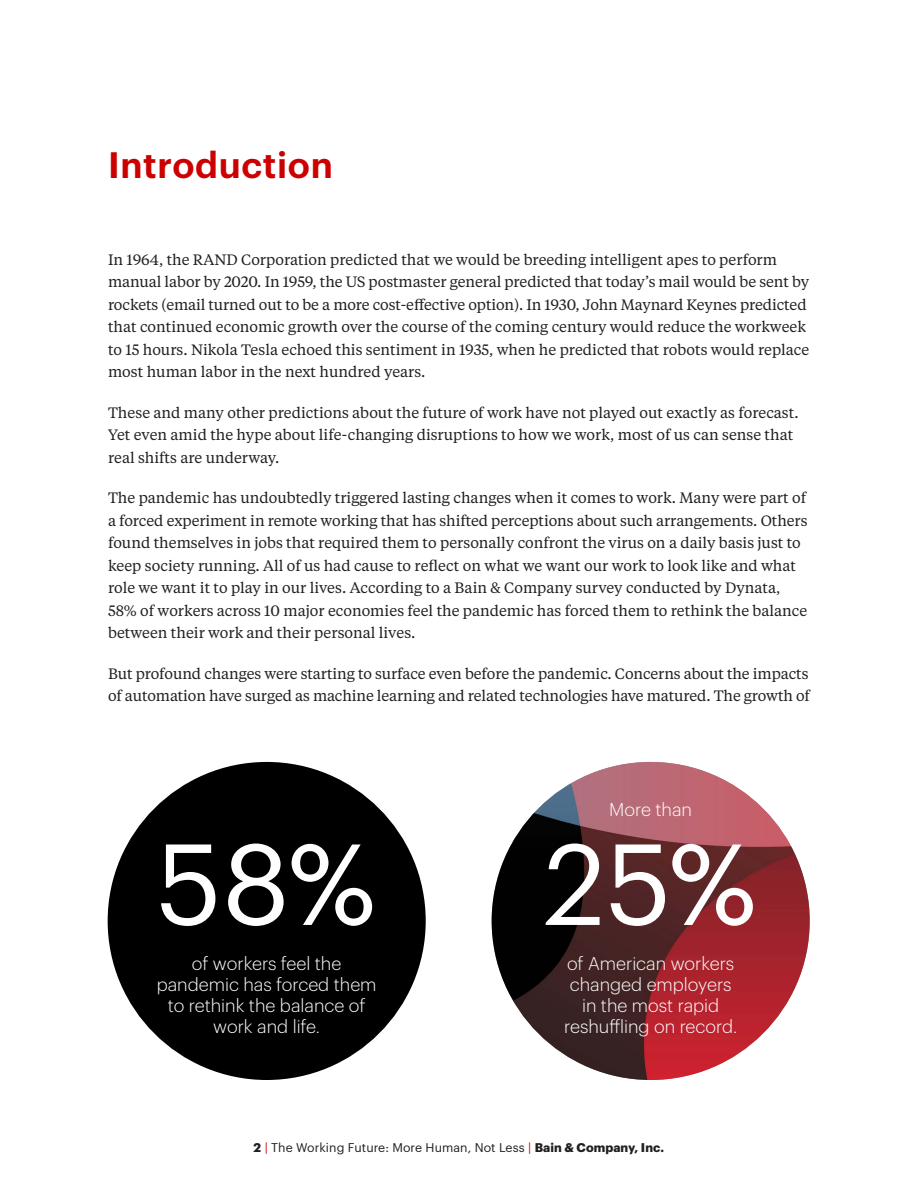
<style>
.page{position:relative;width:918px;height:1188px;background:#fff}
.page>*{position:absolute;margin:0;border:0;box-sizing:border-box;transform-origin:0 0}
.Large_stat-circle{font:112.5px "Graphik";color:#fff}
.Large_Section_Title{font:600 36px "Graphik";letter-spacing:.02em;color:#c00}
.Small_stat-circle{font:300 18px/21px "Graphik";color:#fff;text-align:center}
.Body_text{font:15px/22.5px "Tiempos Text";color:#231f20}
.t1{font:12.3px "Graphik";letter-spacing:.005em;color:#231f20}
.s1{font-weight:700}
.s2{color:#c00}
</style>
<div class="page">
<img style="left:492px;top:762px;width:318px;height:318px;border-radius:159px">
<div style="left:108px;top:762px;width:318px;height:318px;background:#000;border-radius:50%"></div>
<p class="Large_Section_Title" style="left:108px;top:137px;width:226px">Introduction</p>
<p class="Body_text" style="left:108px;top:247px;width:703px">In 1964, the RAND Corporation predicted that we would be breeding intelligent apes to perform manual labor by 2020. In 1959, the US postmaster general predicted that today’s mail would be sent by rockets (email turned out to be a more cost-effective option). In 1930, John Maynard Keynes predicted that continued economic growth over the course of the coming century would reduce the workweek to 15 hours. Nikola Tesla echoed this sentiment in 1935, when he predicted that robots would replace most human labor in the next hundred years.</p>
<p class="Body_text" style="left:108px;top:400px;width:692px">These and many other predictions about the future of work have not played out exactly as forecast.<br>Yet even amid the hype about life-changing disruptions to how we work, most of us can sense that real shifts are underway.</p>
<p class="Body_text" style="left:108px;top:486px;width:701px">The pandemic has undoubtedly triggered lasting changes when it comes to work. Many were part of a forced experiment in remote working that has shifted perceptions about such arrangements. Others found themselves in jobs that required them to personally confront the virus on a daily basis just to keep society running. All of us had cause to reflect on what we want our work to look like and what role we want it to play in our lives. According to a Bain &amp; Company survey conducted by Dynata, 58% of workers across 10 major economies feel the pandemic has forced them to rethink the balance between their work and their personal lives.</p>
<p class="Body_text" style="left:108px;top:662px;width:703px">But profound changes were starting to surface even before the pandemic. Concerns about the impacts of automation have surged as machine learning and related technologies have matured. The growth of</p>
<p class="Large_stat-circle" style="left:156px;top:800px;width:221px">58%</p>
<p class="Small_stat-circle" style="left:157px;top:952px;width:221px">of workers feel the pandemic has forced them to rethink the balance of work and life.</p>
<p class="Small_stat-circle" style="left:609px;top:798px;width:84px">More than</p>
<p class="Large_stat-circle" style="left:544px;top:800px;width:215px">25%</p>
<p class="Small_stat-circle" style="left:564px;top:952px;width:175px">of American workers changed employers in the most rapid reshuffling on record.</p>
<p class="t1" style="left:254px;top:1138px;width:412px"><span class="s1">2</span> <span class="s2">|</span> The Working Future: More Human, Not Less <span class="s2">|</span> <span class="s1">Bain &amp; Company, Inc.</span></p>
</div>
